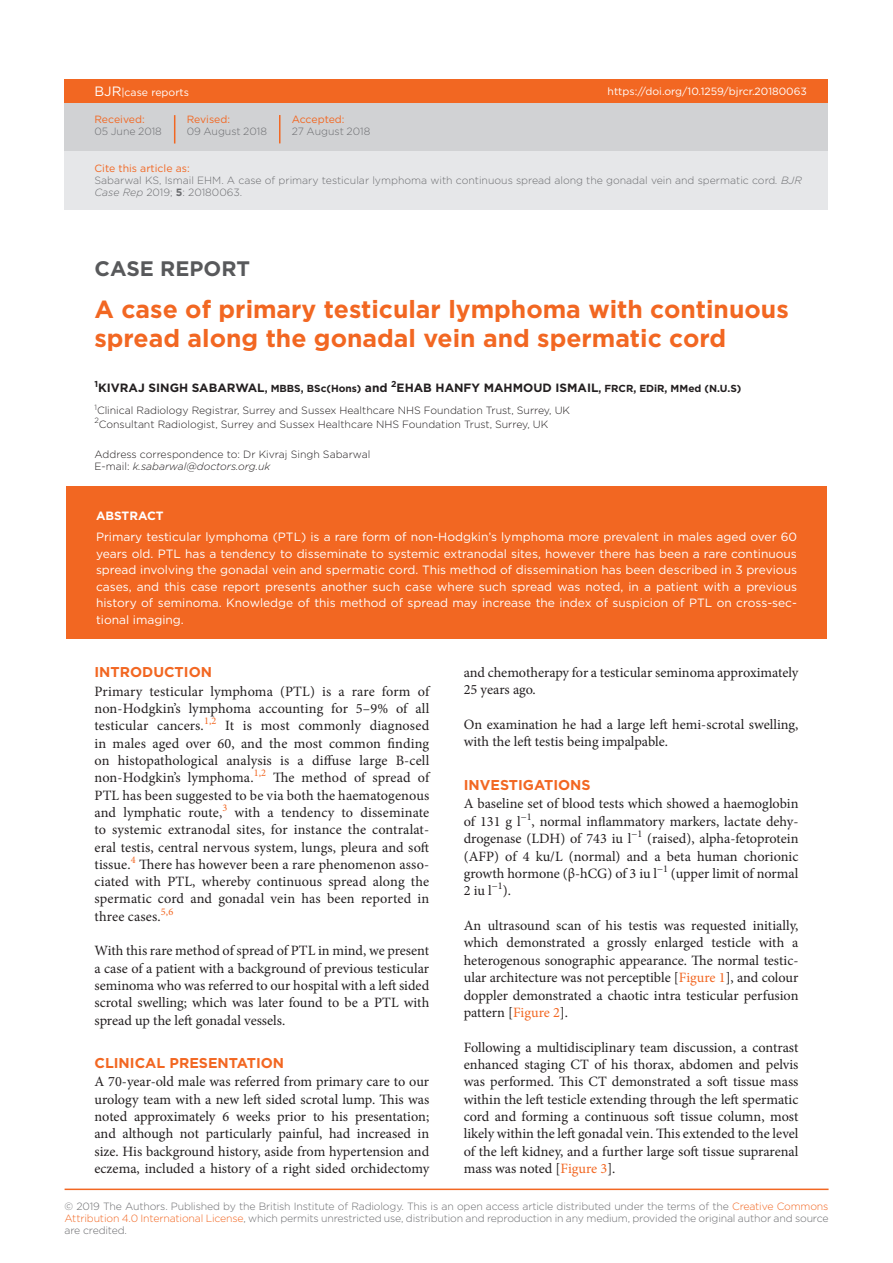
<style>
.page{position:relative;width:893px;height:1263px;background:#fff}
.page>*{position:absolute;margin:0;border:0;box-sizing:border-box;transform-origin:0 0}
.t1{font:700 24.75px/29.2px "Gotham";color:#f26722}
.t2{font:700 21px "Gotham";color:#58595b}
.t3{font:14.25px/17.2px "Minion Pro";color:#231f20;text-align:justify}
.t4{font:700 14.25px "Gotham";color:#f26722}
.t5{font:12px/16.5px "Gotham";color:#fff;text-align:justify}
.t6{font:700 12px "Gotham";color:#231f20}
.t7{font:700 12px "Gotham";color:#fff}
.t8{font:300 10.5px/12px "Gotham";color:#6c6d70;text-align:justify}
.t9{font:300 10.5px/13.5px "Gotham";letter-spacing:-.005em;color:#231f20}
.t10{font:10.5px "Gotham";color:#fff}
.t11{font:10.5px "Gotham";color:#f26722}
.t12{font:700 10.2px "Gotham";color:#231f20}
.s1{font-size:13.5px}
.s2{font-weight:400;color:#f26722}
.s3{font-style:italic}
.s4{font-weight:700}
.s5{font-size:10.2px}
.s6{font-size:12px}
.s7{color:#f26722}
</style>
<div class="page">
<div style="left:64px;top:79px;width:764px;height:24px;background:#f26722"></div>
<hr style="left:65px;top:1188px;width:763px;height:2px;background:#f26722">
<div style="left:64px;top:135px;width:764px;height:75px;background:#e6e7e9"></div>
<div style="left:64px;top:103px;width:764px;height:47px;background:#d1d2d4"></div>
<svg style="left:279px;top:115px;width:1px;height:28px"></svg>
<svg style="left:174px;top:115px;width:1px;height:29px"></svg>
<div style="left:66px;top:486px;width:761px;height:153px;background:#f26722"></div>
<p class="t10" style="left:94px;top:85px;width:96px"><span class="s1">BJR</span>|case reports</p>
<p class="t10" style="left:608px;top:85px;width:201px">https://doi.org/10.1259/bjrcr.20180063</p>
<p class="t11" style="left:94px;top:113px;width:52px">Received:</p>
<p class="t8" style="left:94px;top:125px;width:69px">05 June 2018</p>
<p class="t11" style="left:187px;top:113px;width:45px">Revised:</p>
<p class="t8" style="left:187px;top:125px;width:82px">09 August 2018</p>
<p class="t11" style="left:292px;top:113px;width:54px">Accepted:</p>
<p class="t8" style="left:292px;top:125px;width:80px">27 August 2018</p>
<p class="t8" style="left:94px;top:162px;width:709px;text-align:left"><span class="s2">Cite this article as:<br></span>Sabarwal KS, Ismail EHM. A case of primary testicular lymphoma with continuous spread along the gonadal vein and spermatic cord<span class="s3">. BJR<br>Case Rep</span> 2019; <span class="s4">5</span>: 20180063.</p>
<h2 class="t2" style="left:94px;top:254px;width:157px">Case Report</h2>
<h1 class="t1" style="left:94px;top:294px;width:696px">A case of primary testicular lymphoma with continuous spread along the gonadal vein and spermatic cord</h1>
<p class="t6" style="left:94px;top:380px;width:193px"><sup>1</sup>Kivraj Singh Sabarwal<span class="s5">, MBBS</span></p>
<p class="t12" style="left:301px;top:381px;width:442px">, BSc(Hons) <span class="s6">and</span> <sup>2</sup><span class="s6">Ehab Hanfy Mahmoud Ismail</span>, FRCR, EDiR, MMed (N.U.S)</p>
<p class="t9" style="left:94px;top:404px;width:477px"><sup>1</sup>Clinical Radiology Registrar, Surrey and Sussex Healthcare NHS Foundation Trust, Surrey, UK<br><sup>2</sup>Consultant Radiologist, Surrey and Sussex Healthcare NHS Foundation Trust, Surrey, UK</p>
<p class="t9" style="left:94px;top:448px;width:277px;line-height:12px">Address correspondence to: Dr Kivraj Singh Sabarwal<br>E-mail: <span class="s3">k.sabarwal@doctors.org.uk</span></p>
<p class="t7" style="left:96px;top:508px;width:69px">Abstract</p>
<p class="t5" style="left:96px;top:528px;width:702px">Primary testicular lymphoma (PTL) is a rare form of non-Hodgkin’s lymphoma more prevalent in males aged over 60 years old. PTL has a tendency to disseminate to systemic extranodal sites, however there has been a rare continuous spread involving the gonadal vein and spermatic cord. This method of dissemination has been described in 3 previous cases, and this case report presents another such case where such spread was noted, in a patient with a previous history of seminoma. Knowledge of this method of spread may increase the index of suspicion of PTL on cross-sec&shy;tional imaging.</p>
<p class="t4" style="left:94px;top:662px;width:119px">I ntroduction</p>
<p class="t3" style="left:94px;top:683px;width:336px">Primary testicular lymphoma (PTL) is a rare form of non-Hodgkin’s lymphoma accounting for 5–9% of all testicular cancers.<sup>1,2</sup> It is most commonly diagnosed in males aged over 60, and the most common finding on histopathological analysis is a diffuse large B-cell non-Hodgkin’s lymphoma.<sup>1,2</sup> The method of spread of PTL has been suggested to be via both the haematogenous and lymphatic route,<sup>3</sup> with a tendency to disseminate to systemic extranodal sites, for instance the contralat&shy;eral testis, central nervous system, lungs, pleura and soft tissue.<sup>4</sup> There has however been a rare phenomenon asso&shy;ciated with PTL, whereby continuous spread along the spermatic cord and gonadal vein has been reported in three cases.<sup>5,6</sup></p>
<p class="t3" style="left:94px;top:942px;width:336px">With this rare method of spread of PTL in mind, we present a case of a patient with a background of previous testicular seminoma who was referred to our hospital with a left sided scrotal swelling; which was later found to be a PTL with spread up the left gonadal vessels.</p>
<p class="t4" style="left:94px;top:1054px;width:191px">Clinical presentation</p>
<p class="t3" style="left:94px;top:1073px;width:336px">A 70-year-old male was referred from primary care to our urology team with a new left sided scrotal lump. This was noted approximately 6 weeks prior to his presentation; and although not particularly painful, had increased in size. His background history, aside from hypertension and eczema, included a history of a right sided orchidectomy</p>
<p class="t3" style="left:464px;top:664px;width:336px">and chemotherapy for a testicular seminoma approximately<br>25 years ago.</p>
<p class="t3" style="left:464px;top:716px;width:336px">On examination he had a large left hemi-scrotal swelling, with the left testis being impalpable.</p>
<p class="t4" style="left:464px;top:776px;width:128px">I nvestigations</p>
<p class="t3" style="left:464px;top:795px;width:336px">A baseline set of blood tests which showed a haemoglobin of 131 g l<sup>−1</sup>, normal inflammatory markers, lactate dehy&shy;drogenase (LDH) of 743 iu l<sup>−1</sup> (raised), alpha-fetoprotein (AFP) of 4 ku/L (normal) and a beta human chorionic growth hormone (β-hCG) of 3 iu l<sup>−1</sup> (upper limit of normal 2 iu l<sup>−1</sup>).</p>
<p class="t3" style="left:464px;top:917px;width:336px">An ultrasound scan of his testis was requested initially, which demonstrated a grossly enlarged testicle with a heterogenous sonographic appearance. The normal testic&shy;ular architecture was not perceptible [<span class="s7">Figure 1</span>], and colour doppler demonstrated a chaotic intra testicular perfusion pattern [<span class="s7">Figure 2</span>].</p>
<p class="t3" style="left:464px;top:1038px;width:336px">Following a multidisciplinary team discussion, a contrast enhanced staging CT of his thorax, abdomen and pelvis was performed. This CT demonstrated a soft tissue mass within the left testicle extending through the left spermatic cord and forming a continuous soft tissue column, most likely within the left gonadal vein. This extended to the level of the left kidney, and a further large soft tissue suprarenal mass was noted [<span class="s7">Figure 3</span>].</p>
<p class="t8" style="left:64px;top:1200px;width:765px">© 2019 The Authors. Published by the British Institute of Radiology. This is an open access article distributed under the terms of the <span class="s7">Creative Commons Attribution 4.0 International License</span>, which permits unrestricted use, distribution and reproduction in any medium, provided the original author and source are credited.</p>
</div>
